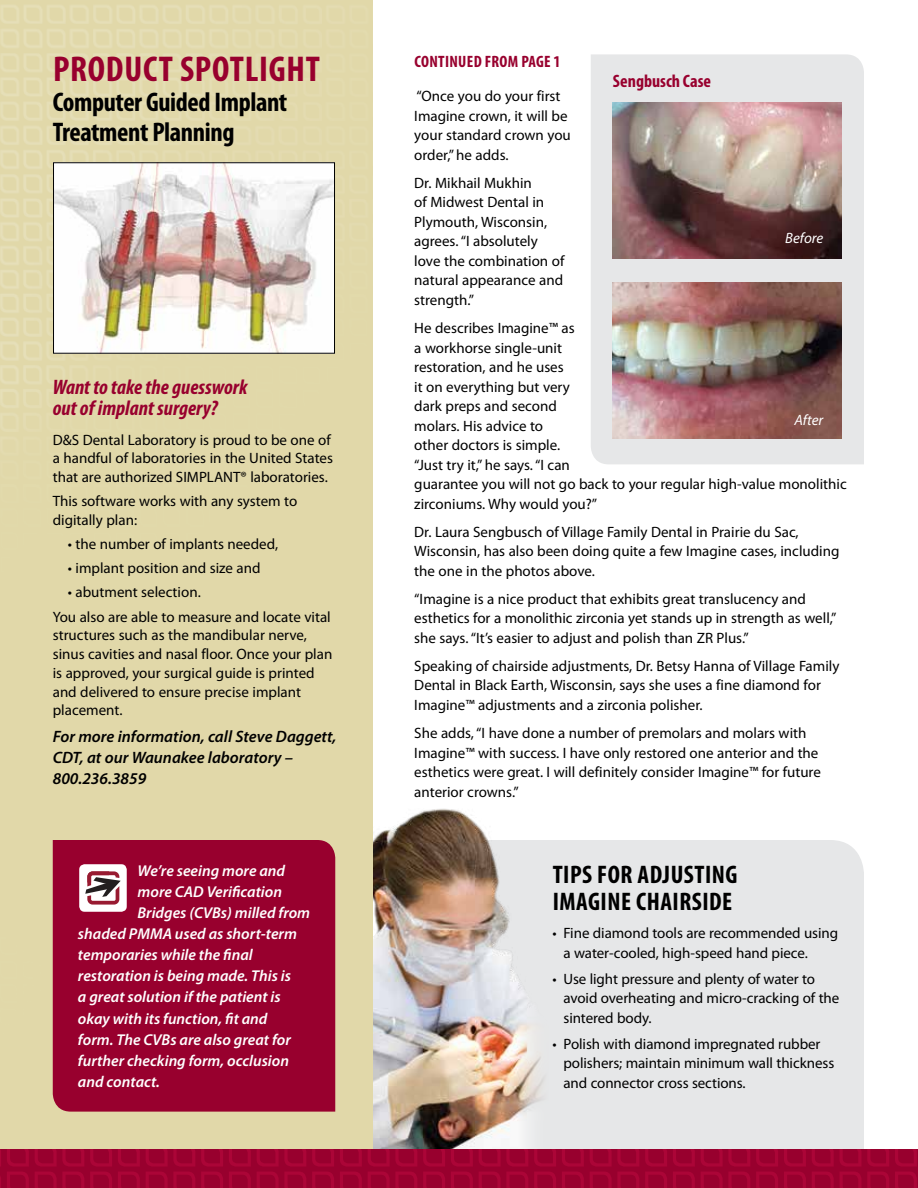
<style>
.page{position:relative;width:918px;height:1188px;background:#fff}
.page>*{position:absolute;margin:0;border:0;box-sizing:border-box;transform-origin:0 0}
.t1{font:700 condensed 36px "Myriad Pro";letter-spacing:.02em;color:#98002e}
.t2{font:700 condensed 27px/30px "Myriad Pro";letter-spacing:-.015em;color:#000}
.t3{font:700 condensed 25.5px/27px "Myriad Pro";letter-spacing:.02em;color:#000}
.t4{font:italic 700 condensed 21px/21px "Myriad Pro";color:#98002e}
.t5{font:700 condensed 18px "Myriad Pro";color:#98002e}
.t6{font:italic 600 16.5px/21px "Myriad Pro";color:#000}
.t7{font:700 condensed 16.5px "Myriad Pro";letter-spacing:.02em;color:#98002e}
.t8{font:italic 600 15.75px "Myriad Pro";color:#fff}
.t9{font:15px/19.5px "Myriad Pro";color:#000}
.t10{font:italic 15px "Myriad Pro";color:#fff}
</style>
<div class="page">
<div style="left:414px;top:840px;width:450px;height:309px;background:#e6e7e8"></div>
<img style="left:373px;top:808px;width:259px;height:340px">
<div style="left:0;top:0;width:373px;height:1149px;background:#e1d8a9"></div>
<div style="left:0;top:1149px;width:918px;height:39px;background:#98002e"></div>
<svg style="left:756px;top:1149px;width:22px;height:39px"></svg>
<svg style="left:701px;top:1149px;width:49px;height:39px"></svg>
<svg style="left:673px;top:1149px;width:22px;height:39px"></svg>
<svg style="left:645px;top:1149px;width:22px;height:39px"></svg>
<svg style="left:590px;top:1149px;width:49px;height:39px"></svg>
<svg style="left:562px;top:1149px;width:22px;height:39px"></svg>
<svg style="left:534px;top:1149px;width:22px;height:39px"></svg>
<svg style="left:479px;top:1149px;width:49px;height:39px"></svg>
<svg style="left:451px;top:1149px;width:22px;height:39px"></svg>
<svg style="left:423px;top:1149px;width:22px;height:39px"></svg>
<svg style="left:368px;top:1149px;width:49px;height:39px"></svg>
<svg style="left:340px;top:1149px;width:22px;height:39px"></svg>
<svg style="left:312px;top:1149px;width:22px;height:39px"></svg>
<svg style="left:257px;top:1149px;width:49px;height:39px"></svg>
<svg style="left:229px;top:1149px;width:22px;height:39px"></svg>
<svg style="left:201px;top:1149px;width:22px;height:39px"></svg>
<svg style="left:146px;top:1149px;width:49px;height:39px"></svg>
<svg style="left:118px;top:1149px;width:22px;height:39px"></svg>
<svg style="left:90px;top:1149px;width:22px;height:39px"></svg>
<svg style="left:35px;top:1149px;width:49px;height:39px"></svg>
<svg style="left:7px;top:1149px;width:22px;height:39px"></svg>
<svg style="left:0;top:1150px;width:1px;height:38px"></svg>
<svg style="left:895px;top:1149px;width:22px;height:39px"></svg>
<svg style="left:867px;top:1149px;width:22px;height:39px"></svg>
<svg style="left:812px;top:1149px;width:49px;height:39px"></svg>
<svg style="left:784px;top:1149px;width:22px;height:39px"></svg>
<div style="left:53px;top:840px;width:282px;height:272px;background:#98002e"></div>
<div style="left:79px;top:864px;width:48px;height:48px;background:#fff;border-radius:5px"></div>
<svg style="left:85px;top:871px;width:36px;height:34px"></svg>
<div style="left:591px;top:54px;width:273px;height:410px;background:#e6e7e8"></div>
<img style="left:613px;top:102px;width:229px;height:156px">
<img style="left:613px;top:282px;width:229px;height:156px">
<img style="left:55px;top:164px;width:278px;height:188px">
<div style="left:53px;top:162px;width:282px;height:192px;border:1px solid #000"></div>
<h1 class="t1" style="left:53px;top:47px;width:268px">PRODUCT SPOTLIGHT</h1>
<h2 class="t2" style="left:53px;top:87px;width:236px">Computer Guided Implant<br>Treatment Planning</h2>
<h3 class="t4" style="left:53px;top:376px;width:196px">Want to take the guesswork out of implant surgery?</h3>
<p class="t9" style="left:53px;top:430px;width:282px;line-height:18.8px">D&amp;S Dental Laboratory is proud to be one of a handful of laboratories in the United States that are authorized SIMPLANT® laboratories.</p>
<p class="t9" style="left:53px;top:492px;width:246px;line-height:18.8px">This software works with any system to digitally plan:</p>
<p class="t9" style="left:68px;top:534px;width:212px">• the number of implants needed,</p>
<p class="t9" style="left:68px;top:558px;width:194px">• implant position and size and</p>
<p class="t9" style="left:53px;top:580px;width:280px;line-height:24.2px;text-indent:15px">• abutment selection.<br>You also are able to measure and locate vital</p>
<p class="t9" style="left:53px;top:626px;width:281px;line-height:18.8px">structures such as the mandibular nerve, sinus cavities and nasal floor. Once your plan is approved, your surgical guide is printed and delivered to ensure precise implant placement.</p>
<p class="t6" style="left:53px;top:726px;width:285px">For more information, call Steve Daggett,<br>CDT, at our Waunakee laboratory –<br>800.236.3859</p>
<p class="t8" style="left:138px;top:862px;width:149px">We’re seeing more and</p>
<p class="t8" style="left:138px;top:883px;width:146px">more CAD Verification</p>
<p class="t8" style="left:138px;top:904px;width:174px">Bridges (CVBs) milled from</p>
<p class="t8" style="left:78px;top:925px;width:221px">shaded PMMA used as short-term</p>
<p class="t8" style="left:78px;top:946px;width:176px">temporaries while the final</p>
<p class="t8" style="left:78px;top:968px;width:215px">restoration is being made. This is</p>
<p class="t8" style="left:78px;top:989px;width:204px">a great solution if the patient is</p>
<p class="t8" style="left:78px;top:1010px;width:191px">okay with its function, fit and</p>
<p class="t8" style="left:78px;top:1031px;width:214px">form. The CVBs are also great for</p>
<p class="t8" style="left:78px;top:1052px;width:213px">further checking form, occlusion</p>
<p class="t8" style="left:78px;top:1073px;width:84px">and contact.</p>
<p class="t7" style="left:414px;top:51px;width:148px">CONTINUED FROM PAGE 1</p>
<p class="t9" style="left:414px;top:86px;width:158px">“Once you do your first<br>Imagine crown, it will be your standard crown you order,” he adds.</p>
<p class="t9" style="left:414px;top:173px;width:152px">Dr. Mikhail Mukhin<br>of Midwest Dental in<br>Plymouth, Wisconsin, agrees. “I absolutely love the combination of natural appearance and strength.”</p>
<p class="t9" style="left:414px;top:318px;width:434px">He describes Imagine™ as<br>a workhorse single-unit<br>restoration, and he uses<br>it on everything but very<br>dark preps and second<br>molars. His advice to<br>other doctors is simple.<br>“Just try it,” he says. “I can<br>guarantee you will not go back to your regular high-value monolithic zirconiums. Why would you?”</p>
<p class="t9" style="left:414px;top:522px;width:427px">Dr. Laura Sengbusch of Village Family Dental in Prairie du Sac,<br>Wisconsin, has also been doing quite a few Imagine cases, including the one in the photos above.</p>
<p class="t9" style="left:414px;top:589px;width:424px">“Imagine is a nice product that exhibits great translucency and esthetics for a monolithic zirconia yet stands up in strength as well,” she says. “It’s easier to adjust and polish than ZR Plus.”</p>
<p class="t9" style="left:414px;top:656px;width:427px">Speaking of chairside adjustments, Dr. Betsy Hanna of Village Family<br>Dental in Black Earth, Wisconsin, says she uses a fine diamond for<br>Imagine™ adjustments and a zirconia polisher.</p>
<p class="t9" style="left:414px;top:723px;width:408px">She adds, “I have done a number of premolars and molars with Imagine™ with success. I have only restored one anterior and the esthetics were great. I will definitely consider Imagine™ for future anterior crowns.”</p>
<p class="t5" style="left:613px;top:70px;width:100px">Sengbusch Case</p>
<p class="t10" style="left:785px;top:229px;width:40px">Before</p>
<p class="t10" style="left:794px;top:410px;width:30px">After</p>
<h3 class="t3" style="left:553px;top:861px;width:186px">TIPS FOR ADJUSTING<br>IMAGINE CHAIRSIDE</h3>
<p class="t9" style="left:563px;top:923px;width:276px;text-indent:-11px">• Fine diamond tools are recommended using a water-cooled, high-speed hand piece.</p>
<p class="t9" style="left:563px;top:969px;width:277px;text-indent:-11px">• Use light pressure and plenty of water to avoid overheating and micro-cracking of the sintered body.</p>
<p class="t9" style="left:563px;top:1034px;width:272px;text-indent:-11px">• Polish with diamond impregnated rubber polishers; maintain minimum wall thickness and connector cross sections.</p>
</div>
